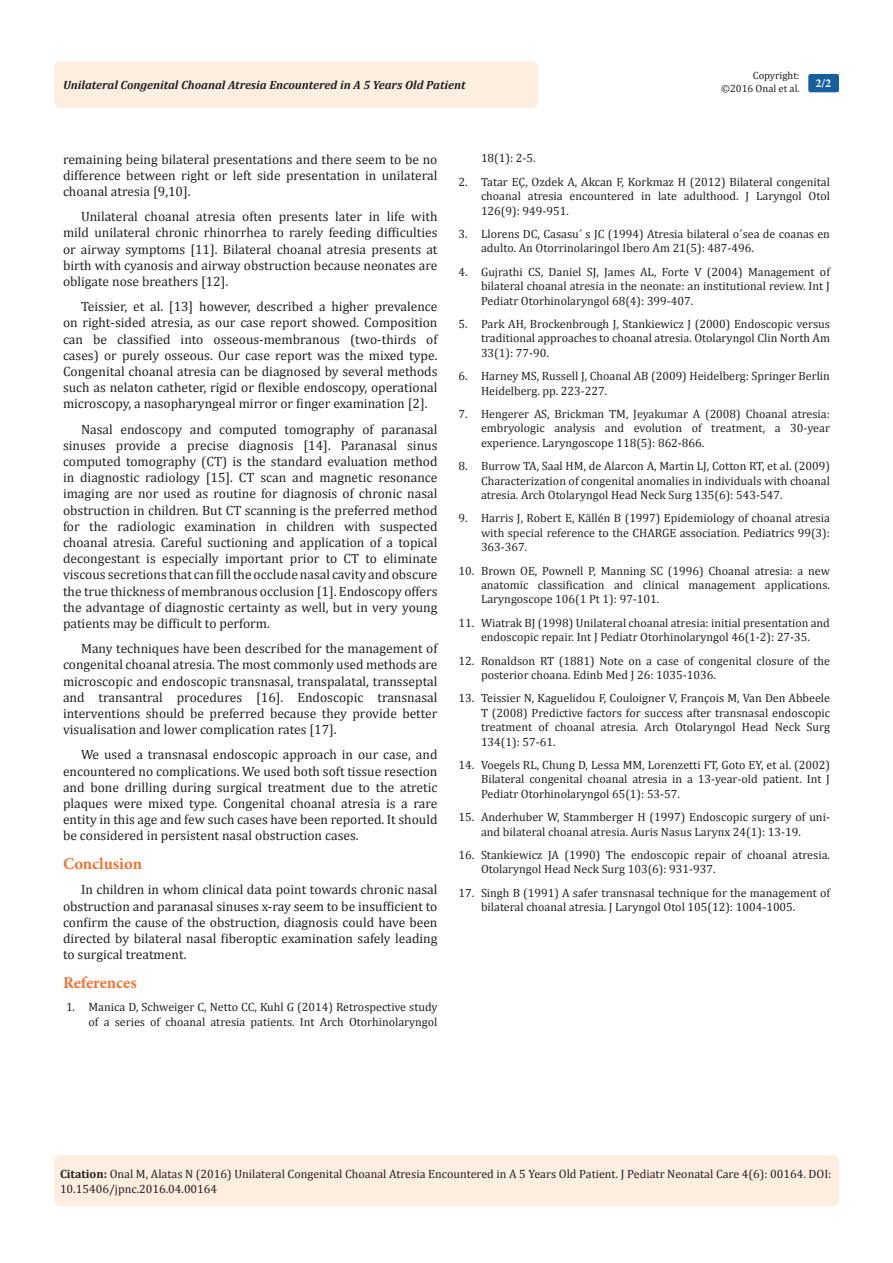
<style>
.page{position:relative;width:893px;height:1263px;background:#fff}
.page>*{position:absolute;margin:0;border:0;box-sizing:border-box;transform-origin:0 0}
.t1{font:700 16.5px "Minion Pro";letter-spacing:-.005em;color:#f37331}
.t2{font:13.5px/16.2px "Cambria";color:#231f20;text-align:justify}
.Citation{font:12px/14.4px "Cambria";color:#231f20;text-align:justify}
.t3{font:italic 700 12px "Cambria";color:#231f20}
.t4{font:700 12px "Minion Pro";color:#fff}
.t5{font:10.5px/12.6px "Cambria";color:#231f20;text-align:right}
.s1{font-weight:700}
</style>
<div class="page">
<div style="left:54px;top:61px;width:484px;height:47px;background:#feeee0;border-radius:8px"></div>
<div style="left:808px;top:74px;width:31px;height:18px;background:#18609d;border-radius:2px"></div>
<div style="left:54px;top:1155px;width:785px;height:51px;background:#feeee0;border-radius:7px"></div>
<p class="t5" style="left:721px;top:69px;width:80px">Copyright: ©2016 Onal et al.</p>
<p class="t3" style="left:63px;top:77px;width:404px">Unilateral Congenital Choanal Atresia Encountered in A 5 Years Old Patient</p>
<p class="t4" style="left:815px;top:75px;width:17px">2/2</p>
<p class="t2" style="left:63px;top:151px;width:376px">remaining being bilateral presentations and there seem to be no difference between right or left side presentation in unilateral choanal atresia [9,10].</p>
<p class="t2" style="left:63px;top:208px;width:376px;text-indent:18px">Unilateral choanal atresia often presents later in life with mild unilateral chronic rhinorrhea to rarely feeding difficulties or airway symptoms [11]. Bilateral choanal atresia presents at birth with cyanosis and airway obstruction because neonates are obligate nose breathers [12].</p>
<p class="t2" style="left:63px;top:298px;width:376px;text-indent:18px">Teissier, et al. [13] however, described a higher prevalence on right-sided atresia, as our case report showed. Composition can be classified into osseous-membranous (two-thirds of cases) or purely osseous. Our case report was the mixed type.<br>Congenital choanal atresia can be diagnosed by several methods such as nelaton catheter, rigid or flexible endoscopy, operational microscopy, a nasopharyngeal mirror or finger examination [2].</p>
<p class="t2" style="left:63px;top:421px;width:376px;text-indent:18px">Nasal endoscopy and computed tomography of paranasal sinuses provide a precise diagnosis [14]. Paranasal sinus computed tomography (CT) is the standard evaluation method in diagnostic radiology [15]. CT scan and magnetic resonance imaging are nor used as routine for diagnosis of chronic nasal obstruction in children. But CT scanning is the preferred method for the radiologic examination in children with suspected choanal atresia. Careful suctioning and application of a topical decongestant is especially important prior to CT to eliminate viscous secretions that can fill the occlude nasal cavity and obscure the true thickness of membranous occlusion [1]. Endoscopy offers the advantage of diagnostic certainty as well, but in very young patients may be difficult to perform.</p>
<p class="t2" style="left:63px;top:640px;width:376px;text-indent:18px">Many techniques have been described for the management of congenital choanal atresia. The most commonly used methods are microscopic and endoscopic transnasal, transpalatal, transseptal and transantral procedures [16]. Endoscopic transnasal interventions should be preferred because they provide better visualisation and lower complication rates [17].</p>
<p class="t2" style="left:63px;top:747px;width:376px;text-indent:18px">We used a transnasal endoscopic approach in our case, and encountered no complications. We used both soft tissue resection and bone drilling during surgical treatment due to the atretic plaques were mixed type. Congenital choanal atresia is a rare entity in this age and few such cases have been reported. It should be considered in persistent nasal obstruction cases.</p>
<p class="t1" style="left:63px;top:852px;width:81px">Conclusion</p>
<p class="t2" style="left:63px;top:882px;width:376px;text-indent:18px">In children in whom clinical data point towards chronic nasal obstruction and paranasal sinuses x-ray seem to be insufficient to confirm the cause of the obstruction, diagnosis could have been directed by bilateral nasal fiberoptic examination safely leading to surgical treatment.</p>
<p class="t1" style="left:63px;top:971px;width:75px">References</p>
<p class="Citation" style="left:66px;top:1000px;width:373px;text-align:right">1. Manica D, Schweiger C, Netto CC, Kuhl G (2014) Retrospective study of a series of choanal atresia patients. Int Arch Otorhinolaryngol</p>
<p class="Citation" style="left:481px;top:151px;width:56px">18(1): 2-5.</p>
<p class="Citation" style="left:481px;top:174px;width:350px;text-indent:-22px">2. Tatar EÇ, Ozdek A, Akcan F, Korkmaz H (2012) Bilateral congenital choanal atresia encountered in late adulthood. J Laryngol Otol 126(9): 949-951.</p>
<p class="Citation" style="left:481px;top:227px;width:350px;text-indent:-22px">3. Llorens DC, Casasu´ s JC (1994) Atresia bilateral o´sea de coanas en adulto. An Otorrinolaringol Ibero Am 21(5): 487-496.</p>
<p class="Citation" style="left:481px;top:264px;width:350px;text-indent:-22px">4. Gujrathi CS, Daniel SJ, James AL, Forte V (2004) Management of bilateral choanal atresia in the neonate: an institutional review. Int J Pediatr Otorhinolaryngol 68(4): 399-407.</p>
<p class="Citation" style="left:481px;top:317px;width:350px;text-indent:-22px">5. Park AH, Brockenbrough J, Stankiewicz J (2000) Endoscopic versus traditional approaches to choanal atresia. Otolaryngol Clin North Am 33(1): 77-90.</p>
<p class="Citation" style="left:481px;top:369px;width:350px;text-indent:-22px">6. Harney MS, Russell J, Choanal AB (2009) Heidelberg: Springer Berlin<br>Heidelberg. pp. 223-227.</p>
<p class="Citation" style="left:481px;top:407px;width:350px;text-indent:-22px">7. Hengerer AS, Brickman TM, Jeyakumar A (2008) Choanal atresia: embryologic analysis and evolution of treatment, a 30-year experience. Laryngoscope 118(5): 862-866.</p>
<p class="Citation" style="left:481px;top:459px;width:350px;text-indent:-22px">8. Burrow TA, Saal HM, de Alarcon A, Martin LJ, Cotton RT, et al. (2009)<br>Characterization of congenital anomalies in individuals with choanal atresia. Arch Otolaryngol Head Neck Surg 135(6): 543-547.</p>
<p class="Citation" style="left:481px;top:511px;width:350px;text-indent:-22px">9. Harris J, Robert E, Källén B (1997) Epidemiology of choanal atresia with special reference to the CHARGE association. Pediatrics 99(3):<br>363-367.</p>
<p class="Citation" style="left:481px;top:563px;width:350px;text-indent:-22px">10. Brown OE, Pownell P, Manning SC (1996) Choanal atresia: a new anatomic classification and clinical management applications.<br>Laryngoscope 106(1 Pt 1): 97-101.</p>
<p class="Citation" style="left:458px;top:615px;width:373px;text-align:center">11. Wiatrak BJ (1998) Unilateral choanal atresia: initial presentation and endoscopic repair. Int J Pediatr Otorhinolaryngol 46(1-2): 27-35.</p>
<p class="Citation" style="left:481px;top:653px;width:350px;text-indent:-22px">12. Ronaldson RT (1881) Note on a case of congenital closure of the posterior choana. Edinb Med J 26: 1035-1036.</p>
<p class="Citation" style="left:481px;top:691px;width:350px;text-indent:-22px">13. Teissier N, Kaguelidou F, Couloigner V, François M, Van Den Abbeele T (2008) Predictive factors for success after transnasal endoscopic treatment of choanal atresia. Arch Otolaryngol Head Neck Surg 134(1): 57-61.</p>
<p class="Citation" style="left:481px;top:758px;width:350px;text-indent:-22px">14. Voegels RL, Chung D, Lessa MM, Lorenzetti FT, Goto EY, et al. (2002)<br>Bilateral congenital choanal atresia in a 13-year-old patient. Int J Pediatr Otorhinolaryngol 65(1): 53-57.</p>
<p class="Citation" style="left:458px;top:810px;width:373px;text-align:center">15. Anderhuber W, Stammberger H (1997) Endoscopic surgery of uni&shy;and bilateral choanal atresia. Auris Nasus Larynx 24(1): 13-19.</p>
<p class="Citation" style="left:481px;top:848px;width:350px;text-indent:-22px">16. Stankiewicz JA (1990) The endoscopic repair of choanal atresia.<br>Otolaryngol Head Neck Surg 103(6): 931-937.</p>
<p class="Citation" style="left:481px;top:885px;width:350px;text-indent:-22px">17. Singh B (1991) A safer transnasal technique for the management of bilateral choanal atresia. J Laryngol Otol 105(12): 1004-1005.</p>
<p class="Citation" style="left:60px;top:1167px;width:773px"><span class="s1">Citation:</span> Onal M, Alatas N (2016) Unilateral Congenital Choanal Atresia Encountered in A 5 Years Old Patient. J Pediatr Neonatal Care 4(6): 00164. DOI:<br>10.15406/jpnc.2016.04.00164</p>
</div>
